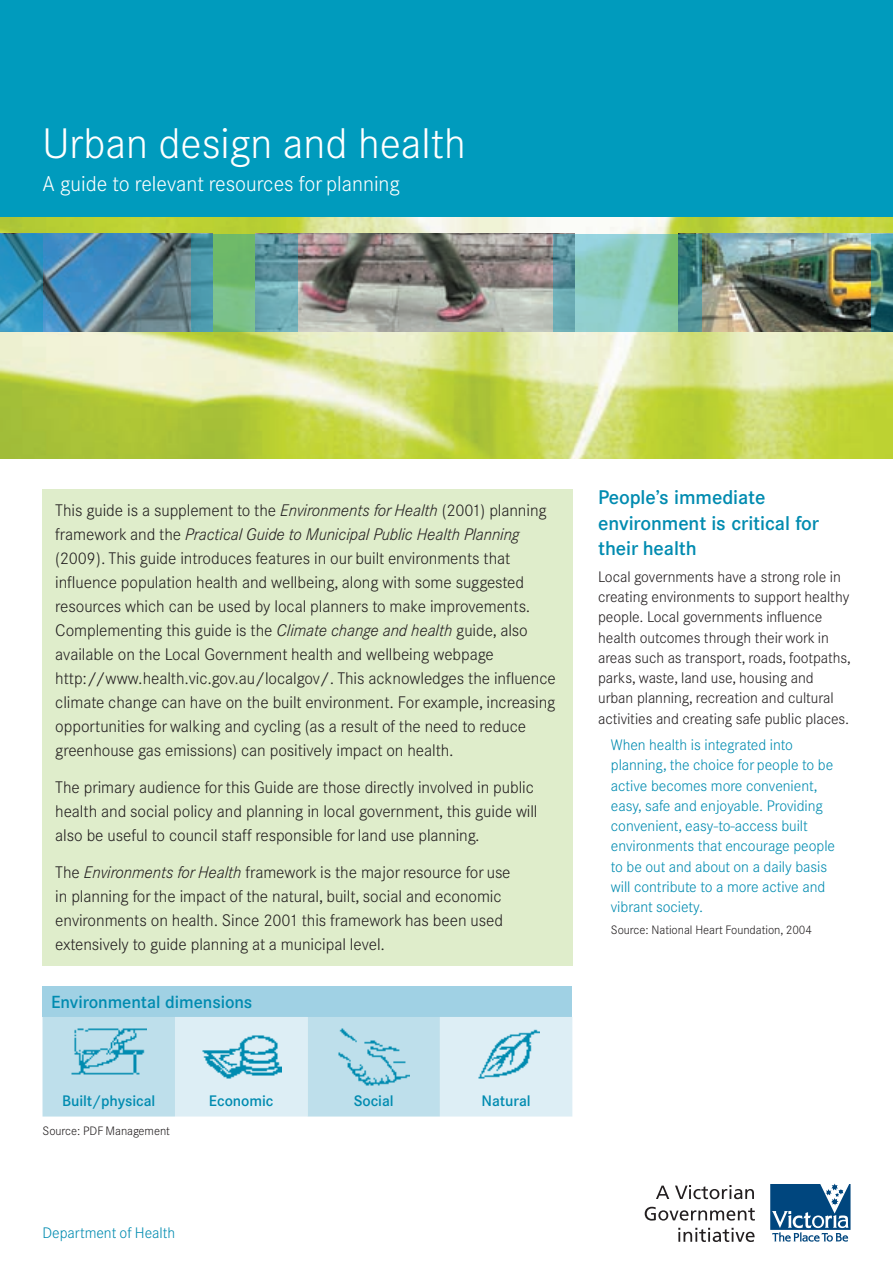
<style>
.page{position:relative;width:893px;height:1263px;background:#fff}
.page>*{position:absolute;margin:0;border:0;box-sizing:border-box;transform-origin:0 0}
.t1{font:300 42px "Corporate SBQ";color:#fff}
.t2{font:300 21px "Corporate SBQ";color:#fff}
.t3{font:500 19.5px/25.5px "Corporate SBQ";letter-spacing:-.005em;color:#008bb0}
.t4{font:500 17.25px "Corporate SBQ";letter-spacing:-.005em;color:#008bb0}
.t5{font:300 16.5px/24px "Corporate SBQ";letter-spacing:-.005em;color:#231f20}
.t6{font:300 15px/20.2px "Corporate SBQ";letter-spacing:-.005em;color:#231f20}
.t7{font:300 15px/20.2px "Corporate SBQ";letter-spacing:-.005em;color:#008bb0}
.t8{font:500 15px "Corporate SBQ";letter-spacing:-.005em;color:#008bb0}
.t9{font:300 12px "Corporate SBQ";letter-spacing:-.005em;color:#231f20}
.s1{font-style:italic}
</style>
<div class="page">
<img style="left:0;top:217px;width:893px;height:242px">
<div style="left:0;top:0;width:893px;height:217px;background:#009bbd"></div>
<div style="left:43px;top:489px;width:530px;height:476px;background:#dfedcb"></div>
<svg style="left:770px;top:1184px;width:80px;height:57px"></svg>
<svg style="left:656px;top:1185px;width:13px;height:14px"></svg>
<svg style="left:675px;top:1185px;width:79px;height:14px"></svg>
<svg style="left:645px;top:1207px;width:110px;height:13px"></svg>
<svg style="left:678px;top:1228px;width:77px;height:14px"></svg>
<div style="left:43px;top:986px;width:529px;height:31px;background:#a0d1e4"></div>
<svg style="left:43px;top:1017px;width:529px;height:99px;background:#cde6f0"></svg>
<img style="left:71px;top:1027px;width:76px;height:48px">
<img style="left:201px;top:1034px;width:80px;height:45px">
<img style="left:338px;top:1027px;width:71px;height:60px">
<img style="left:477px;top:1027px;width:62px;height:52px">
<img style="left:298px;top:234px;width:255px;height:98px">
<img style="left:43px;top:234px;width:148px;height:98px">
<img style="left:702px;top:234px;width:170px;height:98px">
<svg style="left:0;top:234px;width:43px;height:98px;background:#2f8fb6"></svg>
<svg style="left:191px;top:234px;width:107px;height:98px;background:#65a896"></svg>
<svg style="left:553px;top:234px;width:149px;height:98px;background:#79b9b0"></svg>
<svg style="left:872px;top:234px;width:21px;height:98px;background:#357575"></svg>
<h1 class="t1" style="left:43px;top:119px;width:425px">Urban design and health</h1>
<p class="t2" style="left:43px;top:172px;width:359px">A guide to relevant resources for planning</p>
<p class="t5" style="left:55px;top:499px;width:502px">This guide is a supplement to the <span class="s1">Environments for Health</span> (2001) planning framework and the <span class="s1">Practical Guide to Municipal Public Health Planning </span>(2009). This guide introduces features in our built environments that influence population health and wellbeing, along with some suggested resources which can be used by local planners to make improvements.<br>Complementing this guide is the <span class="s1">Climate change and health</span> guide, also available on the Local Government health and wellbeing webpage http://www.health.vic.gov.au/localgov/. This acknowledges the influence climate change can have on the built environment. For example, increasing opportunities for walking and cycling (as a result of the need to reduce greenhouse gas emissions) can positively impact on health.</p>
<p class="t5" style="left:55px;top:775px;width:484px">The primary audience for this Guide are those directly involved in public health and social policy and planning in local government, this guide will also be useful to council staff responsible for land use planning.</p>
<p class="t5" style="left:55px;top:860px;width:457px">The <span class="s1">Environments for Health</span> framework is the major resource for use in planning for the impact of the natural, built, social and economic environments on health. Since 2001 this framework has been used extensively to guide planning at a municipal level.</p>
<p class="t4" style="left:51px;top:992px;width:203px">Environmental dimensions</p>
<p class="t8" style="left:62px;top:1092px;width:95px">Built/physical</p>
<p class="t8" style="left:209px;top:1092px;width:66px">Economic</p>
<p class="t8" style="left:354px;top:1092px;width:41px">Social</p>
<p class="t8" style="left:482px;top:1092px;width:51px">Natural</p>
<p class="t9" style="left:43px;top:1124px;width:129px">Source: PDF Management</p>
<p class="t7" style="left:43px;top:1223px;width:134px">Department of Health</p>
<p class="t3" style="left:598px;top:485px;width:223px">People’s immediate environment is critical for their health</p>
<p class="t6" style="left:598px;top:566px;width:254px">Local governments have a strong role in creating environments to support healthy people. Local governments influence health outcomes through their work in areas such as transport, roads, footpaths, parks, waste, land use, housing and urban planning, recreation and cultural activities and creating safe public places.</p>
<p class="t7" style="left:611px;top:735px;width:226px">When health is integrated into planning, the choice for people to be active becomes more convenient, easy, safe and enjoyable. Providing convenient, easy-to-access built environments that encourage people to be out and about on a daily basis will contribute to a more active and vibrant society.</p>
<p class="t9" style="left:611px;top:923px;width:203px">Source: National Heart Foundation, 2004</p>
</div>
